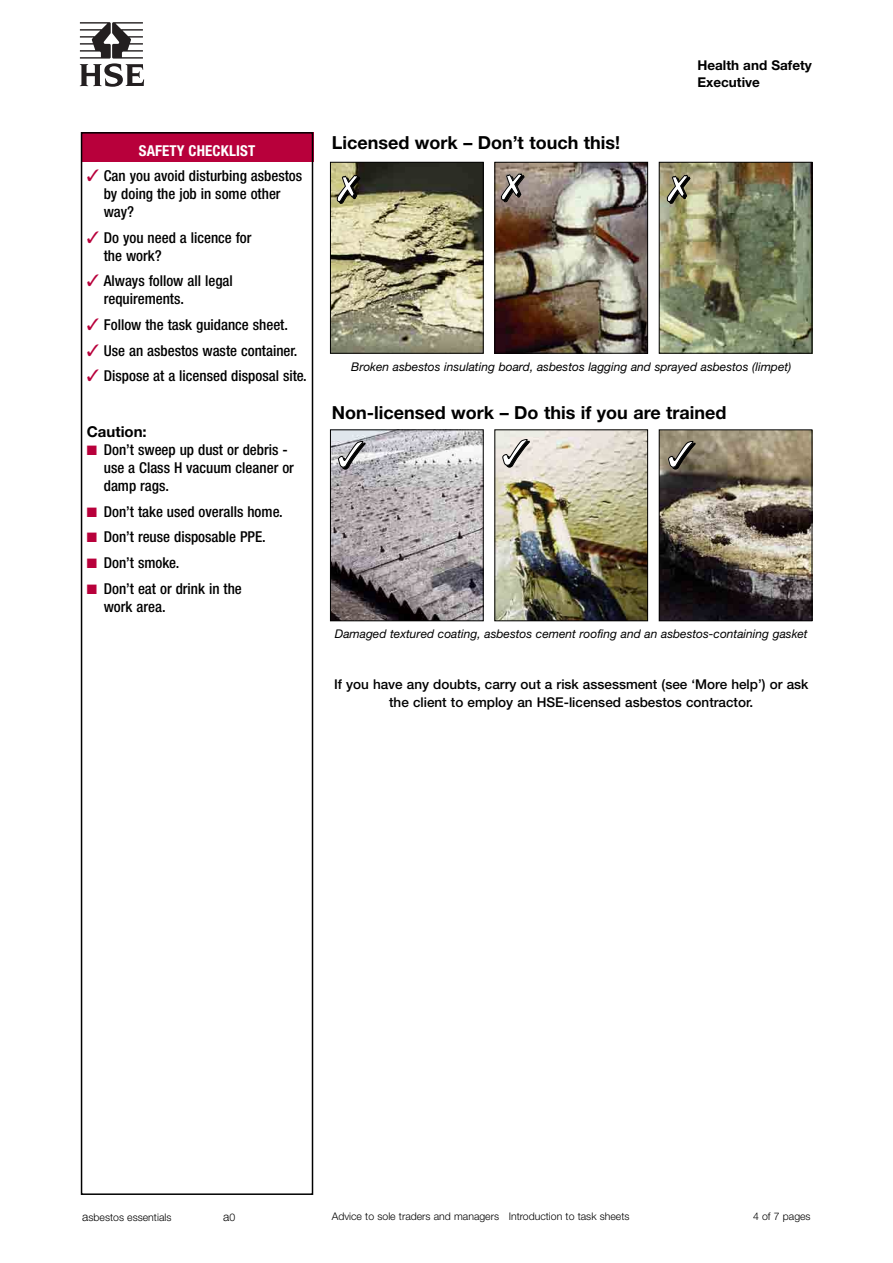
<style>
.page{position:relative;width:893px;height:1263px;background:#fff}
.page>*{position:absolute;margin:0;border:0;box-sizing:border-box;transform-origin:0 0}
.t1{font:700 18px "Helvetica Neue";color:#000}
.t2{font:500 condensed 15px/18px "Helvetica Neue";color:#000}
.t3{font:700 condensed 15px "Helvetica Neue";letter-spacing:.01em;color:#fff}
.t4{font:700 15px "Helvetica Neue";color:#000}
.t5{font:500 13.5px/18px "Helvetica Neue";color:#000;text-align:center}
.t6{font:700 13.5px/16.5px "Helvetica Neue";color:#000}
.t7{font:italic 12px "Helvetica Neue";color:#000}
.t8{font:300 12px "Helvetica Neue";color:#000}
.t9{font:300 10.5px "Helvetica Neue";color:#000}
.s1{color:#b8003b}
.s2{font-size:12px}
.s3{font-size:10.5px}
</style>
<div class="page">
<svg style="left:80px;top:22px;width:64px;height:65px"></svg>
<div style="left:81px;top:132px;width:232px;height:30px;background:#b8003b"></div>
<div style="left:81px;top:132px;width:232px;height:1063px;border:2px solid #000"></div>
<img style="left:661px;top:164px;width:149px;height:187px">
<div style="left:659px;top:162px;width:153px;height:191px;border:1px solid #000"></div>
<img style="left:497px;top:164px;width:149px;height:187px">
<div style="left:495px;top:162px;width:153px;height:191px;border:1px solid #000"></div>
<img style="left:332px;top:164px;width:149px;height:187px">
<div style="left:330px;top:162px;width:153px;height:191px;border:1px solid #000"></div>
<img style="left:661px;top:432px;width:149px;height:187px">
<div style="left:659px;top:430px;width:153px;height:191px;border:1px solid #000"></div>
<img style="left:497px;top:432px;width:149px;height:187px">
<div style="left:495px;top:430px;width:153px;height:191px;border:1px solid #000"></div>
<img style="left:332px;top:432px;width:149px;height:187px">
<div style="left:330px;top:430px;width:153px;height:191px;border:1px solid #000"></div>
<svg style="left:337px;top:175px;width:21px;height:26px"></svg>
<svg style="left:501px;top:174px;width:21px;height:26px"></svg>
<svg style="left:667px;top:175px;width:21px;height:26px"></svg>
<svg style="left:338px;top:441px;width:25px;height:26px"></svg>
<svg style="left:503px;top:439px;width:24px;height:26px"></svg>
<svg style="left:668px;top:441px;width:25px;height:26px"></svg>
<p class="t3" style="left:139px;top:145px;width:118px">SAFETY CHECKLIST</p>
<p class="t2" style="left:104px;top:168px;width:200px;text-indent:-17px"><span class="s1">✓</span> Can you avoid disturbing asbestos by doing the job in some other way?</p>
<p class="t2" style="left:104px;top:229px;width:149px;text-indent:-17px"><span class="s1">✓</span> Do you need a licence for the work?</p>
<p class="t2" style="left:104px;top:273px;width:131px;text-indent:-17px"><span class="s1">✓</span> Always follow all legal requirements.</p>
<p class="t2" style="left:87px;top:317px;width:203px"><span class="s1">✓</span> Follow the task guidance sheet.</p>
<p class="t2" style="left:87px;top:342px;width:212px"><span class="s1">✓</span> Use an asbestos waste container.</p>
<p class="t2" style="left:87px;top:368px;width:222px"><span class="s1">✓</span> Dispose at a licensed disposal site.</p>
<p class="t4" style="left:87px;top:426px;width:61px">Caution:</p>
<p class="t2" style="left:104px;top:442px;width:192px;text-indent:-17px"><span class="s1">■</span> Don’t sweep up dust or debris - use a Class H vacuum cleaner or damp rags.</p>
<p class="t2" style="left:87px;top:503px;width:197px"><span class="s1">■</span> Don’t take used overalls home.</p>
<p class="t2" style="left:87px;top:529px;width:181px"><span class="s1">■</span> Don’t reuse disposable PPE.</p>
<p class="t2" style="left:87px;top:555px;width:94px"><span class="s1">■</span> Don’t smoke.</p>
<p class="t2" style="left:104px;top:580px;width:140px;text-indent:-17px"><span class="s1">■</span> Don’t eat or drink in the work area.</p>
<p class="t1" style="left:332px;top:136px;width:290px">Licensed work – Don’t touch this!</p>
<p class="t6" style="left:697px;top:58px;width:116px">Health and Safety<br>Executive</p>
<p class="t7" style="left:351px;top:362px;width:442px">Broken asbestos insulating board, asbestos lagging and sprayed asbestos (limpet)</p>
<p class="t1" style="left:332px;top:406px;width:396px">Non-licensed work – Do this if you are trained</p>
<p class="t7" style="left:335px;top:630px;width:474px">Damaged textured coating, asbestos cement roofing and an asbestos-containing gasket</p>
<p class="t5" style="left:334px;top:676px;width:476px">If you have any doubts, carry out a risk assessment (see ‘More help’) or ask the client to employ an HSE-licensed asbestos contractor.</p>
<p class="t9" style="left:82px;top:1213px;width:91px"><span class="s2">a</span>sbestos essentials</p>
<p class="t8" style="left:223px;top:1212px;width:14px">a<span class="s3">0</span></p>
<p class="t9" style="left:332px;top:1212px;width:299px">Advice to sole traders and managers Introduction to task sheets</p>
<p class="t9" style="left:753px;top:1212px;width:59px">4 of 7 pages</p>
</div>
